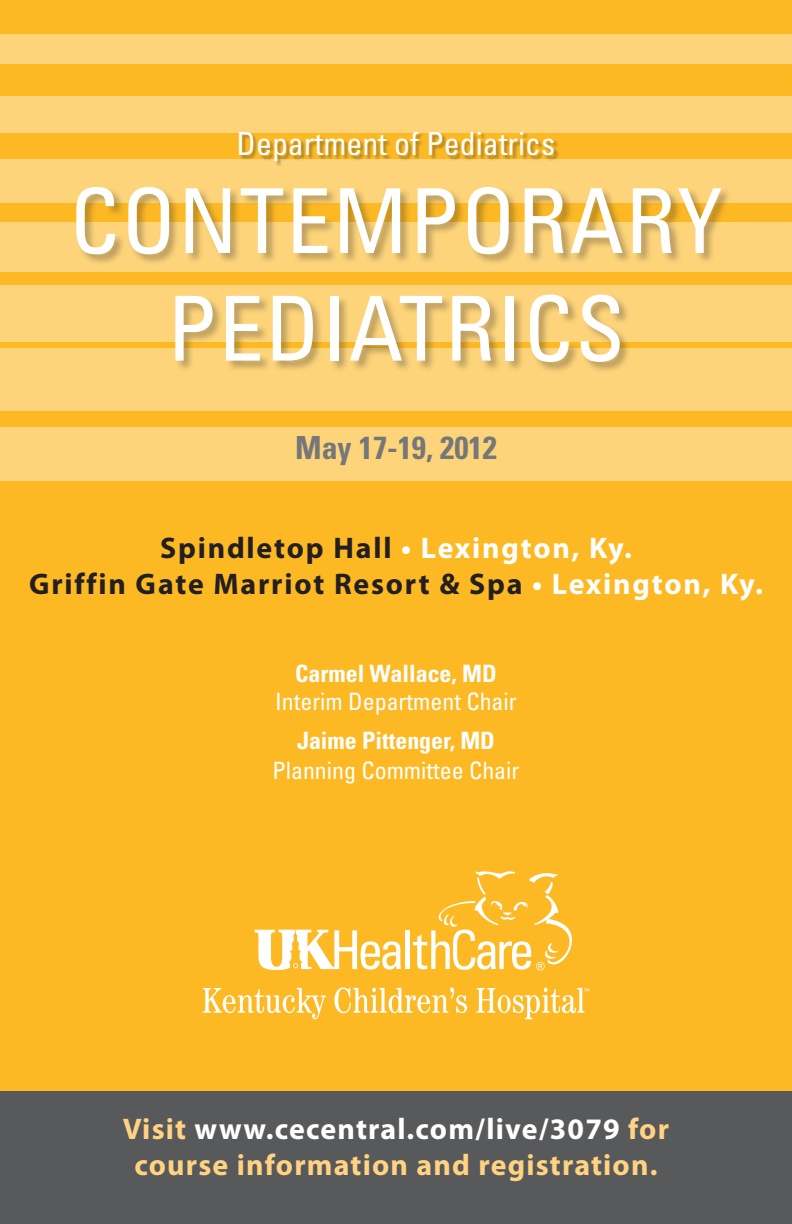
<style>
.page{position:relative;width:792px;height:1224px;background:#fdb924}
.page>*{position:absolute;margin:0;border:0;box-sizing:border-box;transform-origin:0 0}
.t1{font:condensed 89.6px/107.6px "Univers";letter-spacing:.02em;color:#fff;text-align:center}
.t2{font:condensed 31.8px "Univers";color:#fff}
.t3{font:700 condensed 31.8px "Univers";color:#757779}
.t4{font:700 29.8px/35.8px "Myriad Pro";letter-spacing:.06em;color:#231f20;text-align:center}
.t5{font:700 29.8px/35.8px "Myriad Pro";letter-spacing:.04em;color:#ffd382;text-align:center}
.t6{font:condensed 24px "Univers";color:#fff}
.t7{font:700 condensed 24px "Univers";color:#fff}
.s1{color:#fff}
</style>
<div class="page">
<div style="left:0;top:34px;width:792px;height:30px;background:#fdd47a"></div>
<div style="left:0;top:97px;width:792px;height:36px;background:#fdd47a"></div>
<div style="left:0;top:160px;width:792px;height:43px;background:#fdd47a"></div>
<div style="left:0;top:223px;width:792px;height:49px;background:#fdd47a"></div>
<div style="left:0;top:286px;width:792px;height:56px;background:#fdd47a"></div>
<div style="left:0;top:349px;width:792px;height:62px;background:#fdd47a"></div>
<div style="left:0;top:428px;width:792px;height:53px;background:#fdd47a"></div>
<svg style="left:203px;top:988px;width:123px;height:31px"></svg>
<svg style="left:334px;top:987px;width:133px;height:26px"></svg>
<svg style="left:476px;top:988px;width:113px;height:31px"></svg>
<svg style="left:255px;top:930px;width:146px;height:40px"></svg>
<hr style="left:406px;top:930px;width:4px;height:39px;background:#fff">
<svg style="left:413px;top:871px;width:159px;height:100px"></svg>
<div style="left:0;top:1091px;width:792px;height:133px;background:#58595b"></div>
<div style="left:76px;top:187px;width:657px;height:186px;background:#231f20;opacity:.3"></div>
<div style="left:240px;top:132px;width:320px;height:35px;background:#231f20;opacity:.36"></div>
<p class="t2" style="left:237px;top:124px;width:320px">Department of Pediatrics</p>
<h1 class="t1" style="left:70px;top:166px;width:654px">CONTEMPORARY<br>PEDIATRICS</h1>
<p class="t3" style="left:295px;top:428px;width:203px">May 17-19, 2012</p>
<p class="t4" style="left:29px;top:529px;width:735px">Spindletop Hall <span class="s1">• Lexington, Ky.<br></span>Griffin Gate Marriot Resort &amp; Spa <span class="s1">• Lexington, Ky.</span></p>
<p class="t7" style="left:295px;top:659px;width:203px">Carmel Wallace, MD</p>
<p class="t6" style="left:275px;top:686px;width:243px">Interim Department Chair</p>
<p class="t7" style="left:297px;top:725px;width:199px">Jaime Pittenger, MD</p>
<p class="t6" style="left:272px;top:755px;width:249px">Planning Committee Chair</p>
<p class="t5" style="left:123px;top:1110px;width:548px">Visit <span class="s1">www.cecentral.com/live/3079</span> for course information and registration.</p>
</div>
